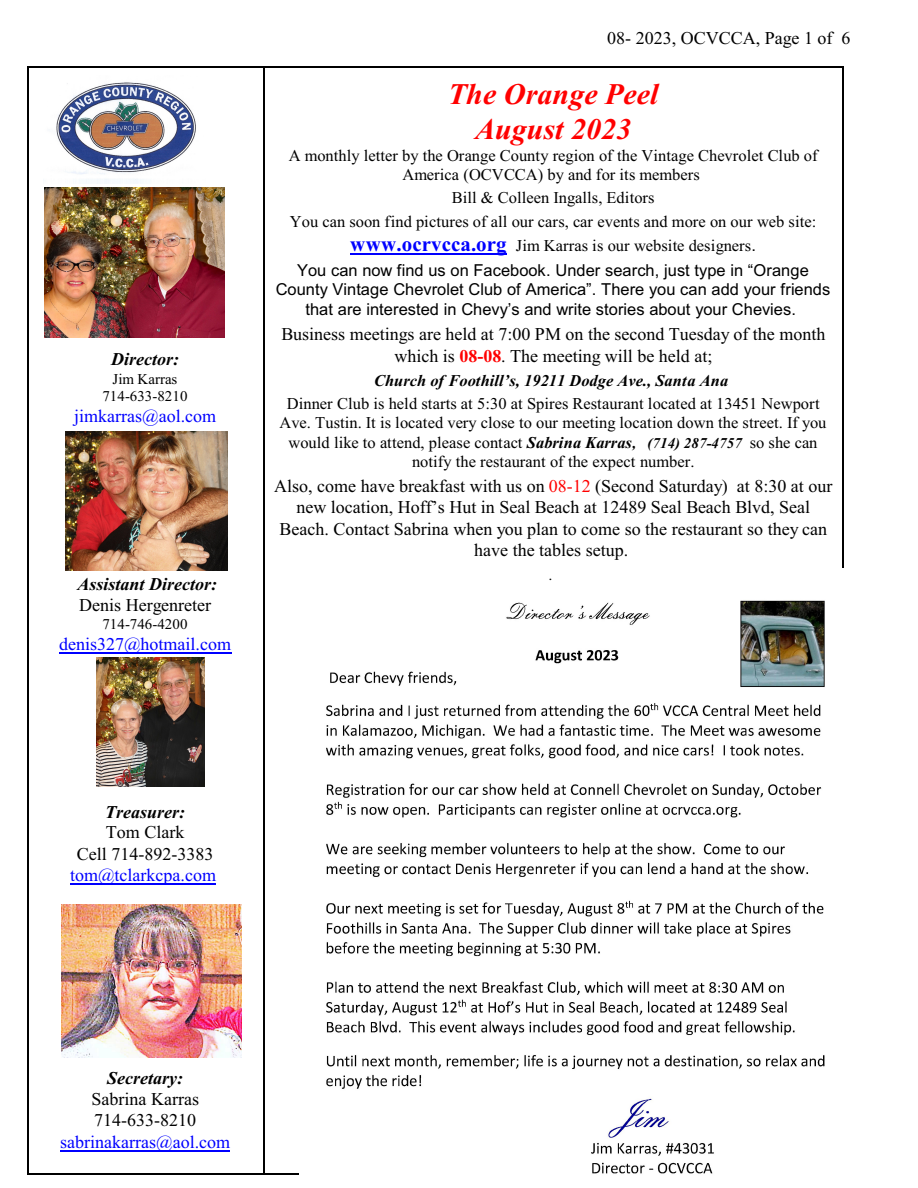
<style>
.page{position:relative;width:918px;height:1188px;background:#fff}
.page>*{position:absolute;margin:0;border:0;box-sizing:border-box;transform-origin:0 0}
.t1{font:italic 700 30px/35px "Times New Roman";color:#f00;text-align:center}
.t2{font:18px/21.3px "Times New Roman";color:#000;text-align:center}
.t3{font:18px "Times New Roman";color:#00f}
.t4{font:italic 700 18px "Times New Roman";color:#000}
.t5{font:16.5px/19.5px "Times New Roman";color:#000;text-align:center}
.t6{font:16.5px/19.6px "Arial";color:#000;text-align:center}
.t7{font:italic 700 16.5px "Times New Roman";color:#000}
.t8{font:italic 16.5px "Times New Roman";color:#000}
.t9{font:15px/17.7px "Times New Roman";letter-spacing:.005em;color:#000;text-align:center}
.s1{font-weight:700;font-size:21px;color:#00f}
.s2{font-family:"Arial"}
.s3{font-weight:700;color:#f00}
.s4{font-weight:700;font-style:italic}
.s5{font-weight:700;font-style:italic;font-size:15px}
.s6{color:#f00}
</style>
<div class="page">
<hr style="left:27px;top:66px;width:1px;height:1108px;background:#000">
<hr style="left:27px;top:66px;width:236px;height:1px;background:#000">
<hr style="left:27px;top:1173px;width:236px;height:1px;background:#000">
<hr style="left:263px;top:66px;width:2px;height:1108px;background:#000">
<hr style="left:842px;top:66px;width:1px;height:1108px;background:#000">
<hr style="left:263px;top:66px;width:580px;height:1px;background:#000">
<hr style="left:263px;top:1173px;width:580px;height:1px;background:#000">
<img style="left:44px;top:187px;width:180px;height:150px">
<img style="left:65px;top:432px;width:162px;height:138px">
<img style="left:97px;top:658px;width:107px;height:128px">
<img style="left:62px;top:905px;width:179px;height:153px">
<img style="left:300px;top:569px;width:543px;height:605px">
<hr style="left:59px;top:652px;width:172px;height:2px;background:#00f">
<hr style="left:70px;top:884px;width:146px;height:1px;background:#00f">
<hr style="left:60px;top:1150px;width:170px;height:1px;background:#00f">
<hr style="left:350px;top:254px;width:157px;height:1px;background:#00f">
<img style="left:56px;top:82px;width:140px;height:101px">
<p class="t4" style="left:111px;top:353px;width:69px">Director:</p>
<p class="t9" style="left:102px;top:371px;width:87px">Jim Karras<br>714-633-8210</p>
<p class="t3" style="left:74px;top:409px;width:144px">jimkarras@aol.com</p>
<p class="t4" style="left:78px;top:577px;width:141px">Assistant Director:</p>
<p class="t2" style="left:79px;top:596px;width:134px">Denis Hergenreter</p>
<p class="t9" style="left:102px;top:617px;width:87px">714-746-4200</p>
<p class="t3" style="left:59px;top:637px;width:174px">denis327@hotmail.com</p>
<p class="t2" style="left:607px;top:29px;width:245px">08- 2023, OCVCCA, Page 1 of 6</p>
<h1 class="t1" style="left:448px;top:79px;width:212px">The Orange Peel<br>August 2023</h1>
<p class="t5" style="left:289px;top:147px;width:530px">A monthly letter by the Orange County region of the Vintage Chevrolet Club of<br>America (OCVCCA) by and for its members</p>
<p class="t5" style="left:290px;top:187px;width:528px;line-height:23.7px">Bill &amp; Colleen Ingalls, Editors<br>You can soon find pictures of all our cars, car events and more on our web site: <span class="s1">www.ocrvcca.org</span> Jim Karras is our website designers<span class="s2">.</span></p>
<p class="t6" style="left:276px;top:262px;width:556px">You can now find us on Facebook. Under search, just type in “Orange<br>County Vintage Chevrolet Club of America”. There you can add your friends that are interested in Chevy’s and write stories about your Chevies.</p>
<p class="t2" style="left:281px;top:325px;width:546px">Business meetings are held at 7:00 PM on the second Tuesday of the month which is <span class="s3">08-08</span>. The meeting will be held at;</p>
<p class="t7" style="left:374px;top:375px;width:356px">Church of Foothill’s, 19211 Dodge Ave., Santa Ana</p>
<p class="t5" style="left:280px;top:395px;width:549px">Dinner Club is held starts at 5:30 at Spires Restaurant located at 13451 Newport Ave. Tustin. It is located very close to our meeting location down the street. If you would like to attend, please contact <span class="s4">Sabrina Karras</span><span class="s5">, (714) 287-4757</span> so she can notify the restaurant of the expect number.</p>
<p class="t2" style="left:274px;top:477px;width:560px">Also, come have breakfast with us on <span class="s6">08-12</span> (Second Saturday) at 8:30 at our new location, Hoff’s Hut in Seal Beach at 12489 Seal Beach Blvd, Seal Beach. Contact Sabrina when you plan to come so the restaurant so they can have the tables setup.</p>
<p class="t8" style="left:549px;top:568px;width:6px">.</p>
<p class="t4" style="left:105px;top:805px;width:81px">Treasurer:</p>
<p class="t2" style="left:77px;top:823px;width:138px">Tom Clark<br>Cell 714-892-3383</p>
<p class="t3" style="left:70px;top:868px;width:148px">tom@tclarkcpa.com</p>
<p class="t4" style="left:107px;top:1072px;width:77px">Secretary:</p>
<p class="t2" style="left:92px;top:1090px;width:109px;text-align:left">Sabrina Karras<br>714-633-8210</p>
<p class="t3" style="left:60px;top:1135px;width:172px">sabrinakarras@aol.com</p>
</div>
